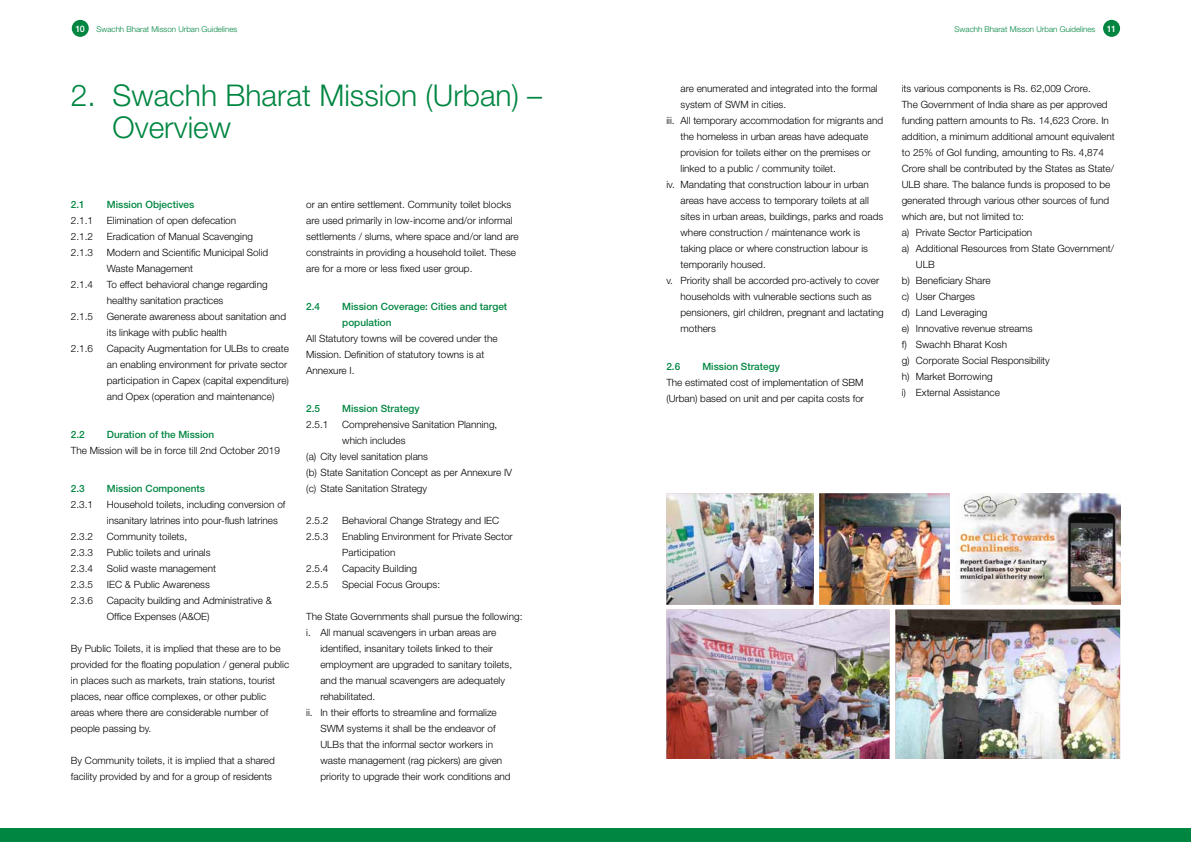
<style>
.page{position:relative;width:1191px;height:842px;background:#fff}
.page>*{position:absolute;margin:0;border:0;box-sizing:border-box;transform-origin:0 0}
.t1{font:300 30px/32px "Helvetica Neue LT Std";color:#008641}
.t2{font:300 10px/16px "Helvetica Neue LT Std";color:#000}
.t3{font:500 10px/16px "Helvetica Neue LT Std";color:#008641}
.t4{font:500 9px "Helvetica Neue LT Std";color:#fff}
.t5{font:300 8px "Helvetica Neue LT Std";color:#008641}
.s1{font-weight:500;font-size:9px;color:#fff}
</style>
<div class="page">
<div style="left:0;top:828px;width:1191px;height:14px;background:#008641"></div>
<div style="left:72px;top:20px;width:17px;height:17px;background:#008641;border-radius:50%"></div>
<div style="left:1103px;top:20px;width:17px;height:17px;background:#008641;border-radius:50%"></div>
<img style="left:666px;top:609px;width:223px;height:150px">
<img style="left:895px;top:609px;width:225px;height:150px">
<img style="left:666px;top:493px;width:148px;height:112px">
<img style="left:819px;top:493px;width:131px;height:112px">
<img style="left:955px;top:494px;width:165px;height:110px">
<p class="t4" style="left:75px;top:23px;width:11px">10</p>
<p class="t5" style="left:96px;top:24px;width:142px">Swachh Bharat Misson Urban Guidelines</p>
<p class="t5" style="left:954px;top:24px;width:163px">Swachh Bharat Misson Urban Guidelines <span class="s1">11</span></p>
<h1 class="t1" style="left:113px;top:79px;width:431px;text-indent:-42px">2. Swachh Bharat Mission (Urban) –<br>Overview</h1>
<p class="t3" style="left:71px;top:197px;width:15px">2.1</p>
<p class="t3" style="left:107px;top:197px;width:89px">Mission Objectives</p>
<p class="t2" style="left:71px;top:213px;width:24px">2.1.1</p>
<p class="t2" style="left:107px;top:213px;width:131px">Elimination of open defecation</p>
<p class="t2" style="left:71px;top:229px;width:24px">2.1.2</p>
<p class="t2" style="left:107px;top:229px;width:147px">Eradication of Manual Scavenging</p>
<p class="t2" style="left:71px;top:245px;width:24px">2.1.3</p>
<p class="t2" style="left:107px;top:245px;width:163px">Modern and Scientific Municipal Solid<br>Waste Management</p>
<p class="t2" style="left:71px;top:277px;width:24px">2.1.4</p>
<p class="t2" style="left:107px;top:277px;width:162px">To effect behavioral change regarding healthy sanitation practices</p>
<p class="t2" style="left:71px;top:309px;width:24px">2.1.5</p>
<p class="t2" style="left:107px;top:309px;width:181px">Generate awareness about sanitation and its linkage with public health</p>
<p class="t2" style="left:71px;top:341px;width:24px">2.1.6</p>
<p class="t2" style="left:107px;top:341px;width:184px">Capacity Augmentation for ULBs to create an enabling environment for private sector participation in Capex (capital expenditure) and Opex (operation and maintenance)</p>
<p class="t3" style="left:71px;top:426px;width:15px">2.2</p>
<p class="t3" style="left:107px;top:426px;width:109px">Duration of the Mission</p>
<p class="t2" style="left:71px;top:442px;width:210px">The Mission will be in force till 2nd October 2019</p>
<p class="t3" style="left:71px;top:480px;width:15px">2.3</p>
<p class="t3" style="left:107px;top:480px;width:99px">Mission Components</p>
<p class="t2" style="left:71px;top:496px;width:24px">2.3.1</p>
<p class="t2" style="left:107px;top:496px;width:180px">Household toilets, including conversion of insanitary latrines into pour-flush latrines</p>
<p class="t2" style="left:71px;top:528px;width:24px">2.3.2</p>
<p class="t2" style="left:107px;top:528px;width:82px">Community toilets,</p>
<p class="t2" style="left:71px;top:544px;width:24px">2.3.3</p>
<p class="t2" style="left:107px;top:544px;width:105px">Public toilets and urinals</p>
<p class="t2" style="left:71px;top:560px;width:24px">2.3.4</p>
<p class="t2" style="left:107px;top:560px;width:111px">Solid waste management</p>
<p class="t2" style="left:71px;top:576px;width:24px">2.3.5</p>
<p class="t2" style="left:107px;top:576px;width:104px">IEC &amp; Public Awareness</p>
<p class="t2" style="left:71px;top:592px;width:24px">2.3.6</p>
<p class="t2" style="left:107px;top:592px;width:166px">Capacity building and Administrative &amp;<br>Office Expenses (A&amp;OE)</p>
<p class="t2" style="left:71px;top:640px;width:220px">By Public Toilets, it is implied that these are to be provided for the floating population / general public in places such as markets, train stations, tourist places, near office complexes, or other public areas where there are considerable number of people passing by.</p>
<p class="t2" style="left:71px;top:752px;width:205px">By Community toilets, it is implied that a shared facility provided by and for a group of residents</p>
<p class="t2" style="left:306px;top:197px;width:214px">or an entire settlement. Community toilet blocks are used primarily in low-income and/or informal settlements / slums, where space and/or land are constraints in providing a household toilet. These are for a more or less fixed user group.</p>
<p class="t3" style="left:306px;top:298px;width:15px">2.4</p>
<p class="t3" style="left:342px;top:298px;width:166px">Mission Coverage: Cities and target population</p>
<p class="t2" style="left:306px;top:330px;width:193px">All Statutory towns will be covered under the<br>Mission. Definition of statutory towns is at<br>Annexure I.</p>
<p class="t3" style="left:306px;top:400px;width:15px">2.5</p>
<p class="t3" style="left:342px;top:400px;width:79px">Mission Strategy</p>
<p class="t2" style="left:306px;top:416px;width:24px">2.5.1</p>
<p class="t2" style="left:342px;top:416px;width:157px">Comprehensive Sanitation Planning,</p>
<p class="t2" style="left:342px;top:432px;width:65px">which includes</p>
<p class="t2" style="left:306px;top:448px;width:123px">(a) City level sanitation plans</p>
<p class="t2" style="left:306px;top:464px;width:207px">(b) State Sanitation Concept as per Annexure IV</p>
<p class="t2" style="left:306px;top:480px;width:122px">(c) State Sanitation Strategy</p>
<p class="t2" style="left:306px;top:512px;width:24px">2.5.2</p>
<p class="t2" style="left:342px;top:512px;width:158px">Behavioral Change Strategy and IEC</p>
<p class="t2" style="left:306px;top:528px;width:24px">2.5.3</p>
<p class="t2" style="left:342px;top:528px;width:172px">Enabling Environment for Private Sector<br>Participation</p>
<p class="t2" style="left:306px;top:560px;width:24px">2.5.4</p>
<p class="t2" style="left:342px;top:560px;width:76px">Capacity Building</p>
<p class="t2" style="left:306px;top:576px;width:24px">2.5.5</p>
<p class="t2" style="left:342px;top:576px;width:99px">Special Focus Groups:</p>
<p class="t2" style="left:306px;top:608px;width:218px">The State Governments shall pursue the following:</p>
<p class="t2" style="left:306px;top:624px;width:191px">i. All manual scavengers in urban areas are</p>
<p class="t2" style="left:320px;top:640px;width:174px">identified, insanitary toilets linked to their</p>
<p class="t2" style="left:320px;top:656px;width:193px">employment are upgraded to sanitary toilets,</p>
<p class="t2" style="left:320px;top:672px;width:186px">and the manual scavengers are adequately</p>
<p class="t2" style="left:320px;top:688px;width:56px">rehabilitated.</p>
<p class="t2" style="left:306px;top:704px;width:192px">ii. In their efforts to streamline and formalize</p>
<p class="t2" style="left:320px;top:720px;width:177px">SWM systems it shall be the endeavor of</p>
<p class="t2" style="left:320px;top:736px;width:174px">ULBs that the informal sector workers in</p>
<p class="t2" style="left:320px;top:752px;width:183px">waste management (rag pickers) are given</p>
<p class="t2" style="left:320px;top:768px;width:192px">priority to upgrade their work conditions and</p>
<p class="t2" style="left:680px;top:80px;width:199px">are enumerated and integrated into the formal</p>
<p class="t2" style="left:680px;top:96px;width:107px">system of SWM in cities.</p>
<p class="t2" style="left:666px;top:112px;width:218px">iii. All temporary accommodation for migrants and</p>
<p class="t2" style="left:680px;top:128px;width:189px">the homeless in urban areas have adequate</p>
<p class="t2" style="left:680px;top:144px;width:192px">provision for toilets either on the premises or</p>
<p class="t2" style="left:680px;top:160px;width:157px">linked to a public / community toilet.</p>
<p class="t2" style="left:666px;top:176px;width:204px">iv. Mandating that construction labour in urban</p>
<p class="t2" style="left:680px;top:192px;width:190px">areas have access to temporary toilets at all</p>
<p class="t2" style="left:680px;top:208px;width:204px">sites in urban areas, buildings, parks and roads</p>
<p class="t2" style="left:680px;top:224px;width:181px">where construction / maintenance work is</p>
<p class="t2" style="left:680px;top:240px;width:189px">taking place or where construction labour is</p>
<p class="t2" style="left:680px;top:256px;width:87px">temporarily housed.</p>
<p class="t2" style="left:666px;top:272px;width:214px">v. Priority shall be accorded pro-actively to cover</p>
<p class="t2" style="left:680px;top:288px;width:193px">households with vulnerable sections such as</p>
<p class="t2" style="left:680px;top:304px;width:205px">pensioners, girl children, pregnant and lactating</p>
<p class="t2" style="left:680px;top:320px;width:37px">mothers</p>
<p class="t3" style="left:666px;top:358px;width:15px">2.6</p>
<p class="t3" style="left:702px;top:358px;width:79px">Mission Strategy</p>
<p class="t2" style="left:666px;top:374px;width:199px">The estimated cost of implementation of SBM (Urban) based on unit and per capita costs for</p>
<p class="t2" style="left:901px;top:80px;width:190px">its various components is Rs. 62,009 Crore.</p>
<p class="t2" style="left:901px;top:96px;width:207px">The Government of India share as per approved</p>
<p class="t2" style="left:901px;top:112px;width:209px">funding pattern amounts to Rs. 14,623 Crore. In</p>
<p class="t2" style="left:901px;top:128px;width:214px">addition, a minimum additional amount equivalent</p>
<p class="t2" style="left:901px;top:144px;width:204px">to 25% of GoI funding, amounting to Rs. 4,874</p>
<p class="t2" style="left:901px;top:160px;width:214px">Crore shall be contributed by the States as State/</p>
<p class="t2" style="left:901px;top:176px;width:210px">ULB share. The balance funds is proposed to be</p>
<p class="t2" style="left:901px;top:192px;width:209px">generated through various other sources of fund</p>
<p class="t2" style="left:901px;top:208px;width:124px">which are, but not limited to:</p>
<p class="t2" style="left:901px;top:224px;width:132px">a) Private Sector Participation</p>
<p class="t2" style="left:901px;top:240px;width:214px">a) Additional Resources from State Government/</p>
<p class="t2" style="left:916px;top:256px;width:20px">ULB</p>
<p class="t2" style="left:901px;top:272px;width:90px">b) Beneficiary Share</p>
<p class="t2" style="left:901px;top:288px;width:75px">c) User Charges</p>
<p class="t2" style="left:901px;top:304px;width:87px">d) Land Leveraging</p>
<p class="t2" style="left:901px;top:320px;width:132px">e) Innovative revenue streams</p>
<p class="t2" style="left:901px;top:336px;width:107px">f) Swachh Bharat Kosh</p>
<p class="t2" style="left:901px;top:352px;width:150px">g) Corporate Social Responsibility</p>
<p class="t2" style="left:901px;top:368px;width:92px">h) Market Borrowing</p>
<p class="t2" style="left:901px;top:384px;width:100px">i) External Assistance</p>
</div>
